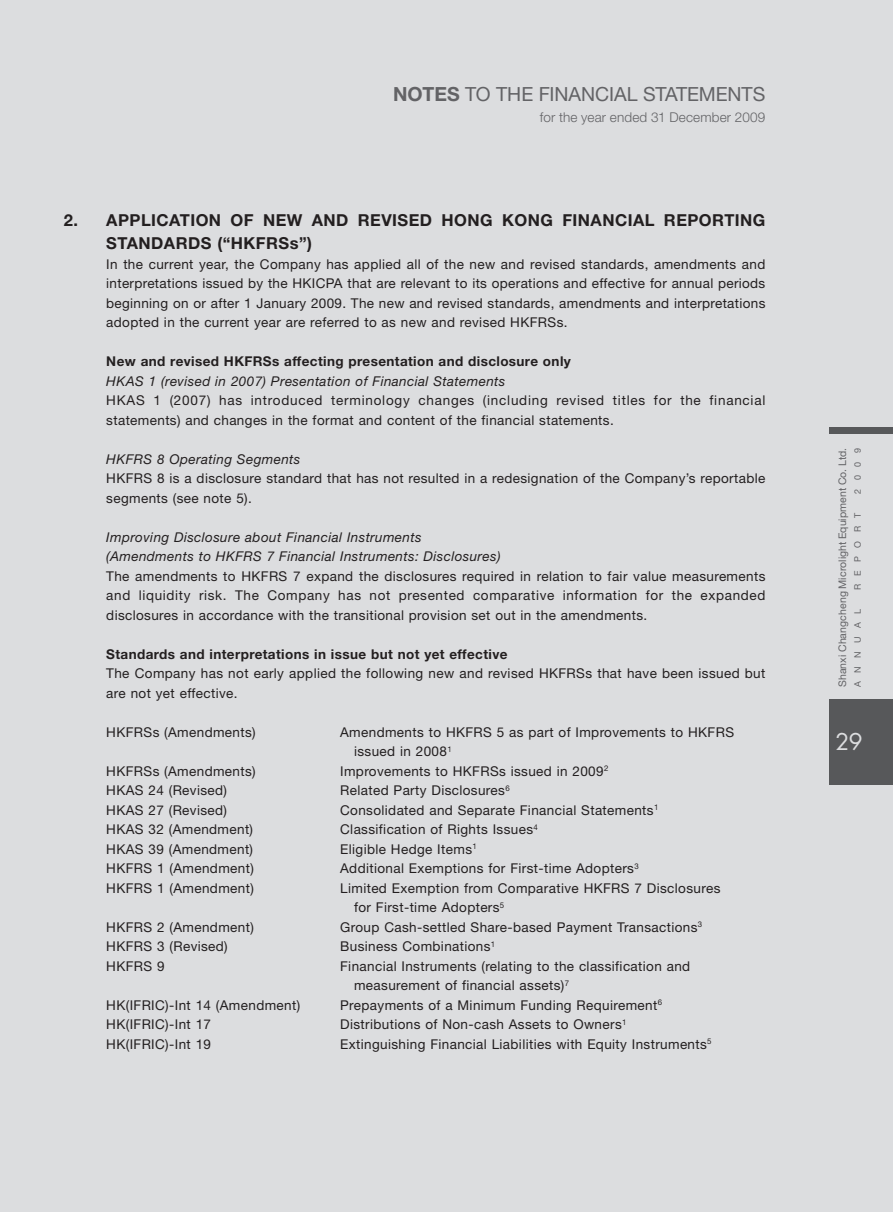
<style>
.page{position:relative;width:893px;height:1212px;background:#dcdddf}
.page>*{position:absolute;margin:0;border:0;box-sizing:border-box;transform-origin:0 0}
.t1{font:22.5px "Futura Std";color:#dcdddf}
.t2{font:19.5px "Helvetica Neue LT Std";letter-spacing:-.005em;color:#636366}
.t3{font:700 16.5px/22.5px "Helvetica Neue LT Std";letter-spacing:.03em;color:#231f20}
.t4{font:13.5px/19.5px "Helvetica Neue LT Std";letter-spacing:.03em;color:#231f20}
.t5{font:italic 13.5px/19.5px "Helvetica Neue LT Std";letter-spacing:.03em;color:#231f20}
.t6{font:13.5px/19.5px "Helvetica Neue LT Std";letter-spacing:.055em;color:#231f20}
.t7{font:700 13.5px "Helvetica Neue LT Std";letter-spacing:.03em;color:#231f20}
.t8{font:300 13.5px "Helvetica Neue LT Std";letter-spacing:.01em;color:#636366}
.t9{font:10.5px "Helvetica Neue LT Std";letter-spacing:.005em;color:#636366}
.t10{font:9px "Helvetica Neue LT Std";letter-spacing:.935em;color:#636366}
.s1{font-weight:700}
</style>
<div class="page">
<div style="left:829px;top:700px;width:64px;height:85px;background:#57585a"></div>
<div style="left:829px;top:427px;width:64px;height:6px;background:#57585a"></div>
<h2 class="t2" style="left:393px;top:87px;width:374px"><span class="s1">NOTES</span> TO THE FINANCIAL STATEMENTS</h2>
<p class="t8" style="left:540px;top:112px;width:227px">for the year ended 31 December 2009</p>
<p class="t3" style="left:106px;top:211px;width:661px;text-indent:-43px">2. APPLICATION OF NEW AND REVISED HONG KONG FINANCIAL REPORTING<br>STANDARDS (“HKFRSs”)</p>
<p class="t4" style="left:106px;top:256px;width:661px;text-align:justify">In the current year, the Company has applied all of the new and revised standards, amendments and interpretations issued by the HKICPA that are relevant to its operations and effective for annual periods beginning on or after 1 January 2009. The new and revised standards, amendments and interpretations adopted in the current year are referred to as new and revised HKFRSs.</p>
<p class="t7" style="left:106px;top:356px;width:466px">New and revised HKFRSs affecting presentation and disclosure only</p>
<p class="t5" style="left:106px;top:373px;width:400px">HKAS 1 (revised in 2007) Presentation of Financial Statements</p>
<p class="t6" style="left:106px;top:392px;width:661px">HKAS 1 (2007) has introduced terminology changes (including revised titles for the financial statements) and changes in the format and content of the financial statements.</p>
<p class="t5" style="left:106px;top:451px;width:196px">HKFRS 8 Operating Segments</p>
<p class="t4" style="left:106px;top:470px;width:661px">HKFRS 8 is a disclosure standard that has not resulted in a redesignation of the Company’s reportable segments (see note 5).</p>
<p class="t5" style="left:106px;top:529px;width:396px">Improving Disclosure about Financial Instruments (Amendments to HKFRS 7 Financial Instruments: Disclosures)</p>
<p class="t4" style="left:106px;top:568px;width:661px;text-align:justify">The amendments to HKFRS 7 expand the disclosures required in relation to fair value measurements and liquidity risk. The Company has not presented comparative information for the expanded disclosures in accordance with the transitional provision set out in the amendments.</p>
<p class="t7" style="left:106px;top:649px;width:403px">Standards and interpretations in issue but not yet effective</p>
<p class="t4" style="left:106px;top:665px;width:661px">The Company has not early applied the following new and revised HKFRSs that have been issued but are not yet effective.</p>
<p class="t4" style="left:106px;top:724px;width:151px">HKFRSs (Amendments)</p>
<p class="t4" style="left:354px;top:724px;width:382px;text-indent:-14px">Amendments to HKFRS 5 as part of Improvements to HKFRS issued in 2008<sup>1</sup></p>
<p class="t4" style="left:106px;top:763px;width:151px">HKFRSs (Amendments)</p>
<p class="t4" style="left:340px;top:763px;width:270px">Improvements to HKFRSs issued in 2009<sup>2</sup></p>
<p class="t4" style="left:106px;top:782px;width:122px">HKAS 24 (Revised)</p>
<p class="t4" style="left:340px;top:782px;width:171px">Related Party Disclosures<sup>6</sup></p>
<p class="t4" style="left:106px;top:802px;width:122px">HKAS 27 (Revised)</p>
<p class="t4" style="left:340px;top:802px;width:320px">Consolidated and Separate Financial Statements<sup>1</sup></p>
<p class="t4" style="left:106px;top:821px;width:148px">HKAS 32 (Amendment)</p>
<p class="t4" style="left:340px;top:821px;width:199px">Classification of Rights Issues<sup>4</sup></p>
<p class="t4" style="left:106px;top:841px;width:148px">HKAS 39 (Amendment)</p>
<p class="t4" style="left:340px;top:841px;width:138px">Eligible Hedge Items<sup>1</sup></p>
<p class="t4" style="left:106px;top:860px;width:149px">HKFRS 1 (Amendment)</p>
<p class="t4" style="left:340px;top:860px;width:300px">Additional Exemptions for First-time Adopters<sup>3</sup></p>
<p class="t4" style="left:106px;top:880px;width:149px">HKFRS 1 (Amendment)</p>
<p class="t4" style="left:354px;top:880px;width:368px;text-indent:-14px">Limited Exemption from Comparative HKFRS 7 Disclosures for First-time Adopters<sup>5</sup></p>
<p class="t4" style="left:106px;top:919px;width:149px">HKFRS 2 (Amendment)</p>
<p class="t4" style="left:340px;top:919px;width:364px">Group Cash-settled Share-based Payment Transactions<sup>3</sup></p>
<p class="t4" style="left:106px;top:938px;width:123px">HKFRS 3 (Revised)</p>
<p class="t4" style="left:340px;top:938px;width:157px">Business Combinations<sup>1</sup></p>
<p class="t4" style="left:106px;top:958px;width:60px">HKFRS 9</p>
<p class="t4" style="left:354px;top:958px;width:338px;text-indent:-14px">Financial Instruments (relating to the classification and measurement of financial assets)<sup>7</sup></p>
<p class="t4" style="left:106px;top:997px;width:195px">HK(IFRIC)-Int 14 (Amendment)</p>
<p class="t4" style="left:340px;top:997px;width:323px">Prepayments of a Minimum Funding Requirement<sup>6</sup></p>
<p class="t4" style="left:106px;top:1016px;width:106px">HK(IFRIC)-Int 17</p>
<p class="t4" style="left:340px;top:1016px;width:288px">Distributions of Non-cash Assets to Owners<sup>1</sup></p>
<p class="t4" style="left:106px;top:1036px;width:106px">HK(IFRIC)-Int 19</p>
<p class="t4" style="left:340px;top:1036px;width:373px">Extinguishing Financial Liabilities with Equity Instruments<sup>5</sup></p>
<p class="t10" style="left:854px;top:494px;width:47px;rotate:-90deg">2009</p>
<p class="t9" style="left:838px;top:687px;width:241px;rotate:-90deg">Shanxi Changcheng Microlight Equipment Co. Ltd.</p>
<p class="t10" style="left:854px;top:590px;width:79px;rotate:-90deg">REPORT</p>
<p class="t10" style="left:854px;top:687px;width:80px;rotate:-90deg">ANNUAL</p>
<h1 class="t1" style="left:836px;top:729px;width:29px">29</h1>
</div>
